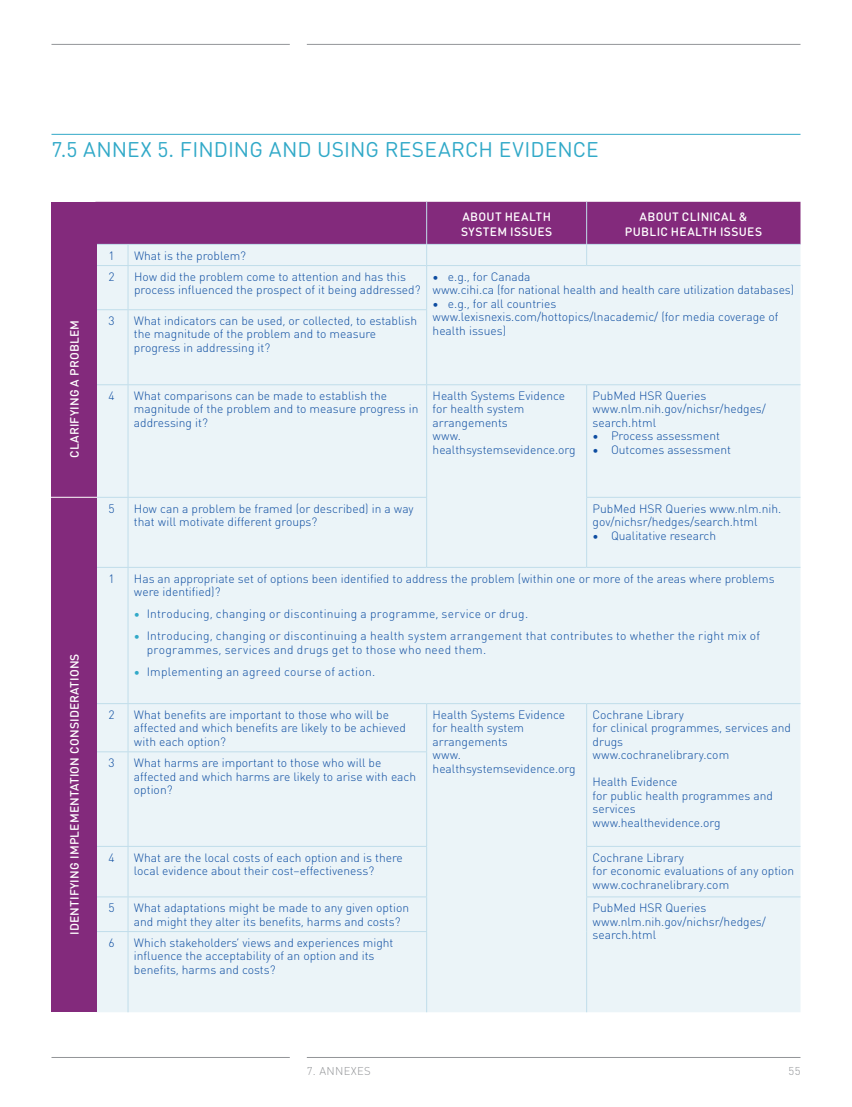
<style>
.page{position:relative;width:852px;height:1107px;background:#fff}
.page>*{position:absolute;margin:0;border:0;box-sizing:border-box;transform-origin:0 0}
.t1{font:21px "DIN Round Pro";letter-spacing:.005em;color:#31a9c8}
.t2{font:300 12px/13.5px "DIN Round Pro";color:#0d4da1}
.t3{font:300 12px/13.5px "DIN Round Pro";letter-spacing:.02em;color:#0d4da1}
.t4{font:500 12px/15px "DIN Round Pro";letter-spacing:.015em;color:#fff;text-align:center}
.t5{font:500 12px/15px "DIN Round Pro";letter-spacing:.035em;color:#fff}
.t6{font:300 11.25px "DIN Round Pro";letter-spacing:.03em;color:#939598}
.s1{color:#31a9c8}
</style>
<div class="page">
<hr style="left:307px;top:1057px;width:493px;height:1px;background:#939598">
<hr style="left:51px;top:1057px;width:239px;height:1px;background:#939598">
<hr style="left:51px;top:44px;width:239px;height:1px;background:#939598">
<hr style="left:307px;top:44px;width:493px;height:1px;background:#939598">
<div style="left:97px;top:266px;width:703px;height:746px;background:#ebf4f8"></div>
<hr style="left:95px;top:265px;width:33px;height:1px;background:#c0ddea">
<hr style="left:95px;top:309px;width:33px;height:1px;background:#c0ddea">
<hr style="left:95px;top:384px;width:33px;height:1px;background:#c0ddea">
<hr style="left:95px;top:497px;width:33px;height:1px;background:#c0ddea">
<hr style="left:95px;top:567px;width:33px;height:1px;background:#c0ddea">
<hr style="left:95px;top:703px;width:33px;height:1px;background:#c0ddea">
<hr style="left:95px;top:751px;width:33px;height:1px;background:#c0ddea">
<hr style="left:95px;top:846px;width:33px;height:1px;background:#c0ddea">
<hr style="left:95px;top:896px;width:33px;height:1px;background:#c0ddea">
<hr style="left:128px;top:266px;width:1px;height:43px;background:#c0ddea">
<hr style="left:128px;top:310px;width:1px;height:74px;background:#c0ddea">
<hr style="left:128px;top:385px;width:1px;height:112px;background:#c0ddea">
<hr style="left:128px;top:497px;width:1px;height:70px;background:#c0ddea">
<hr style="left:128px;top:567px;width:1px;height:136px;background:#c0ddea">
<hr style="left:128px;top:704px;width:1px;height:47px;background:#c0ddea">
<hr style="left:128px;top:752px;width:1px;height:94px;background:#c0ddea">
<hr style="left:128px;top:846px;width:1px;height:50px;background:#c0ddea">
<hr style="left:128px;top:897px;width:1px;height:34px;background:#c0ddea">
<hr style="left:426px;top:266px;width:1px;height:43px;background:#c0ddea">
<hr style="left:426px;top:310px;width:1px;height:74px;background:#c0ddea">
<hr style="left:426px;top:385px;width:1px;height:112px;background:#c0ddea">
<hr style="left:426px;top:497px;width:1px;height:70px;background:#c0ddea">
<hr style="left:426px;top:704px;width:1px;height:47px;background:#c0ddea">
<hr style="left:426px;top:752px;width:1px;height:94px;background:#c0ddea">
<hr style="left:426px;top:846px;width:1px;height:50px;background:#c0ddea">
<hr style="left:426px;top:897px;width:1px;height:34px;background:#c0ddea">
<hr style="left:128px;top:265px;width:298px;height:1px;background:#c0ddea">
<hr style="left:426px;top:265px;width:160px;height:1px;background:#c0ddea">
<hr style="left:128px;top:309px;width:299px;height:1px;background:#c0ddea">
<hr style="left:128px;top:384px;width:298px;height:1px;background:#c0ddea">
<hr style="left:426px;top:384px;width:160px;height:1px;background:#c0ddea">
<hr style="left:128px;top:497px;width:299px;height:1px;background:#c0ddea">
<hr style="left:128px;top:567px;width:298px;height:1px;background:#c0ddea">
<hr style="left:426px;top:567px;width:160px;height:1px;background:#c0ddea">
<hr style="left:128px;top:703px;width:298px;height:1px;background:#c0ddea">
<hr style="left:426px;top:703px;width:160px;height:1px;background:#c0ddea">
<hr style="left:128px;top:751px;width:299px;height:1px;background:#c0ddea">
<hr style="left:128px;top:846px;width:299px;height:1px;background:#c0ddea">
<hr style="left:128px;top:896px;width:299px;height:1px;background:#c0ddea">
<svg style="left:97px;top:202px;width:703px;height:63px;background:#a56da5"></svg>
<hr style="left:586px;top:385px;width:1px;height:112px;background:#c0ddea">
<hr style="left:586px;top:497px;width:1px;height:70px;background:#c0ddea">
<hr style="left:586px;top:704px;width:1px;height:47px;background:#c0ddea">
<hr style="left:586px;top:751px;width:1px;height:95px;background:#c0ddea">
<hr style="left:586px;top:846px;width:1px;height:50px;background:#c0ddea">
<hr style="left:586px;top:897px;width:1px;height:34px;background:#c0ddea">
<hr style="left:586px;top:931px;width:1px;height:81px;background:#c0ddea">
<hr style="left:586px;top:265px;width:214px;height:1px;background:#c0ddea">
<hr style="left:586px;top:384px;width:214px;height:1px;background:#c0ddea">
<hr style="left:586px;top:497px;width:214px;height:1px;background:#c0ddea">
<hr style="left:586px;top:567px;width:214px;height:1px;background:#c0ddea">
<hr style="left:586px;top:703px;width:214px;height:1px;background:#c0ddea">
<hr style="left:586px;top:846px;width:214px;height:1px;background:#c0ddea">
<hr style="left:586px;top:896px;width:214px;height:1px;background:#c0ddea">
<hr style="left:95px;top:931px;width:33px;height:1px;background:#c0ddea">
<hr style="left:128px;top:931px;width:1px;height:81px;background:#c0ddea">
<hr style="left:128px;top:931px;width:299px;height:1px;background:#c0ddea">
<hr style="left:426px;top:931px;width:1px;height:81px;background:#c0ddea">
<hr style="left:51px;top:134px;width:749px;height:1px;background:#31a9c8">
<div style="left:51px;top:202px;width:46px;height:382px;background:#832a7c"></div>
<div style="left:51px;top:584px;width:46px;height:428px;background:#832a7c"></div>
<hr style="left:41px;top:497px;width:56px;height:1px;background:#fff">
<h1 class="t1" style="left:51px;top:135px;width:548px">7.5 ANNEX 5. FINDING AND USING RESEARCH EVIDENCE</h1>
<p class="t4" style="left:67px;top:458px;width:139px;rotate:-90deg">CLARI FYING A PROBLEM</p>
<p class="t4" style="left:67px;top:934px;width:283px;rotate:-90deg">IDENTI FYING IMPLEMENTATION CONSI DERATIONS</p>
<p class="t5" style="left:461px;top:208px;width:92px">ABOUT HEALTH<br>SYSTEM ISSUES</p>
<p class="t4" style="left:624px;top:208px;width:138px">ABOUT CLINICAL &amp;<br>PUBLIC HEALTH ISSUES</p>
<p class="t2" style="left:109px;top:248px;width:8px">1</p>
<p class="t2" style="left:134px;top:248px;width:114px">What is the problem?</p>
<p class="t2" style="left:109px;top:269px;width:8px">2</p>
<p class="t2" style="left:134px;top:269px;width:288px">How did the problem come to attention and has this process influenced the prospect of it being addressed?</p>
<p class="t2" style="left:432px;top:269px;width:363px">• e.g., for Canada<br>www.cihi.ca (for national health and health care utilization databases)</p>
<p class="t2" style="left:432px;top:296px;width:347px">• e.g., for all countries www.lexisnexis.com/hottopics/lnacademic/ (for media coverage of health issues)</p>
<p class="t2" style="left:109px;top:313px;width:8px">3</p>
<p class="t2" style="left:134px;top:313px;width:284px">What indicators can be used, or collected, to establish the magnitude of the problem and to measure progress in addressing it?</p>
<p class="t2" style="left:109px;top:388px;width:8px">4</p>
<p class="t2" style="left:134px;top:388px;width:286px">What comparisons can be made to establish the magnitude of the problem and to measure progress in addressing it?</p>
<p class="t2" style="left:432px;top:388px;width:144px">H ealth Systems Evidence for health system arrangements<br>www. healthsystemsevidence.org</p>
<p class="t2" style="left:592px;top:388px;width:55px">PubMed HSR</p>
<p class="t2" style="left:592px;top:388px;width:175px;text-indent:73px">Queries www.nlm.nih.gov/nichsr/hedges/ search.html</p>
<p class="t2" style="left:592px;top:429px;width:129px">• Process assessment</p>
<p class="t2" style="left:592px;top:442px;width:140px">• Outcomes assessment</p>
<p class="t2" style="left:109px;top:501px;width:8px">5</p>
<p class="t2" style="left:134px;top:501px;width:281px">H ow can a problem be framed (or described) in a way that will motivate different groups?</p>
<p class="t2" style="left:592px;top:501px;width:55px">PubMed HSR</p>
<p class="t2" style="left:592px;top:501px;width:190px;text-indent:73px">Queries www.nlm.nih. gov/nichsr/hedges/search.html</p>
<p class="t2" style="left:592px;top:528px;width:125px">• Qualitative research</p>
<p class="t2" style="left:109px;top:571px;width:8px">1</p>
<p class="t2" style="left:134px;top:571px;width:642px">Has an appropriate set of options been identified to address the problem (within one or more of the areas where problems were identified)?</p>
<p class="t2" style="left:134px;top:606px;width:395px"><span class="s1">•</span> I ntroducing, changing or discontinuing a programme, service or drug.</p>
<p class="t3" style="left:147px;top:628px;width:614px;text-indent:-13px"><span class="s1">•</span> I ntroducing, changing or discontinuing a health system arrangement that contributes to whether the right mix of programmes, services and drugs get to those who need them.</p>
<p class="t2" style="left:134px;top:664px;width:243px"><span class="s1">•</span> I mplementing an agreed course of action.</p>
<p class="t2" style="left:109px;top:707px;width:8px">2</p>
<p class="t2" style="left:134px;top:707px;width:273px">What benefits are important to those who will be affected and which benefits are likely to be achieved with each option?</p>
<p class="t2" style="left:432px;top:707px;width:144px">H ealth Systems Evidence for health system arrangements<br>www. healthsystemsevidence.org</p>
<p class="t2" style="left:592px;top:707px;width:200px">Cochrane Library<br>for clinical programmes, services and drugs<br>www.cochranelibrary.com</p>
<p class="t2" style="left:592px;top:775px;width:182px">Health Evidence<br>for public health programmes and services<br>www.healthevidence.org</p>
<p class="t2" style="left:108px;top:755px;width:8px">3</p>
<p class="t2" style="left:134px;top:755px;width:284px">What harms are important to those who will be affected and which harms are likely to arise with each option?</p>
<p class="t2" style="left:108px;top:850px;width:8px">4</p>
<p class="t2" style="left:134px;top:850px;width:270px">What are the local costs of each option and is there local evidence about their cost–effectiveness?</p>
<p class="t2" style="left:592px;top:850px;width:203px">Cochrane Library<br>for economic evaluations of any option www.cochranelibrary.com</p>
<p class="t2" style="left:108px;top:900px;width:8px">5</p>
<p class="t2" style="left:134px;top:900px;width:276px">What adaptations might be made to any given option and might they alter its benefits, harms and costs?</p>
<p class="t2" style="left:592px;top:900px;width:55px">PubMed HSR</p>
<p class="t2" style="left:592px;top:900px;width:175px;text-indent:73px">Queries www.nlm.nih.gov/nichsr/hedges/ search.html</p>
<p class="t2" style="left:108px;top:935px;width:8px">6</p>
<p class="t2" style="left:134px;top:935px;width:261px">Which stakeholders’ views and experiences might influence the acceptability of an option and its benefits, harms and costs?</p>
<p class="t6" style="left:307px;top:1063px;width:66px">7. Annexes</p>
<p class="t6" style="left:788px;top:1063px;width:14px">55</p>
</div>
